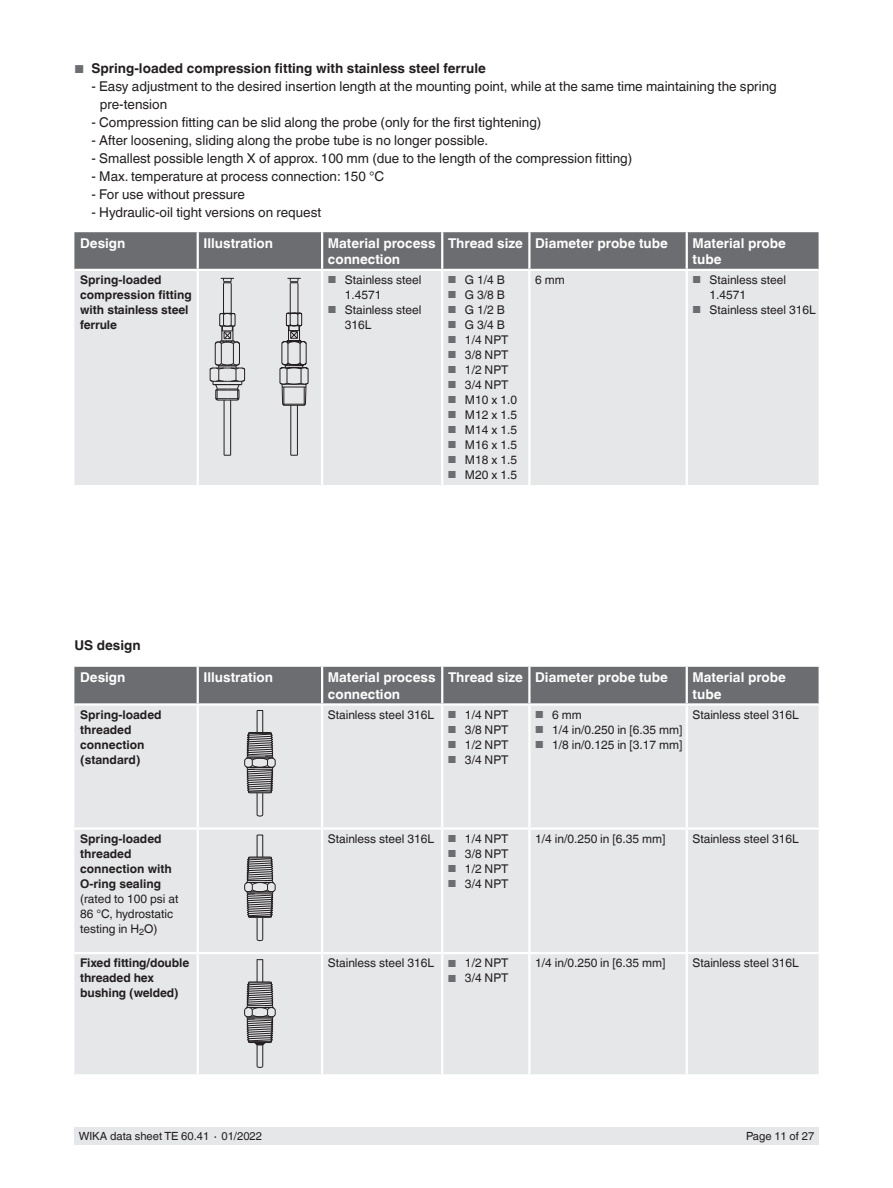
<style>
.page{position:relative;width:893px;height:1188px;background:#fff}
.page>*{position:absolute;margin:0;border:0;box-sizing:border-box;transform-origin:0 0}
.t1{font:13.5px/18px "Helvetica World";color:#231f20}
.t2{font:700 13.5px/16.5px "Helvetica World";color:#fff}
.t3{font:700 13.5px "Helvetica World";color:#231f20}
.t4{font:12px/15px "Helvetica World";color:#231f20}
.t5{font:700 12px/15px "Helvetica World";color:#231f20}
.t6{font:11.25px "Helvetica World";color:#231f20}
.s1{font-weight:400;font-size:11.55px;color:#6c6d70}
.s2{font-size:10.2px;color:#6c6d70}
</style>
<div class="page">
<div style="left:74px;top:1128px;width:745px;height:17px;background:#e6e7e9"></div>
<div style="left:74px;top:667px;width:745px;height:36px;background:#6c6d70"></div>
<div style="left:74px;top:706px;width:745px;height:368px;background:#e6e7e9"></div>
<hr style="left:197px;top:667px;width:2px;height:36px;background:#fff">
<hr style="left:321px;top:667px;width:2px;height:36px;background:#fff">
<hr style="left:441px;top:667px;width:2px;height:36px;background:#fff">
<hr style="left:528px;top:667px;width:2px;height:36px;background:#fff">
<hr style="left:686px;top:667px;width:2px;height:36px;background:#fff">
<hr style="left:197px;top:706px;width:2px;height:121px;background:#fff">
<hr style="left:321px;top:706px;width:2px;height:121px;background:#fff">
<hr style="left:441px;top:706px;width:2px;height:121px;background:#fff">
<hr style="left:528px;top:706px;width:2px;height:121px;background:#fff">
<hr style="left:686px;top:706px;width:2px;height:121px;background:#fff">
<hr style="left:74px;top:827px;width:124px;height:3px;background:#fff">
<hr style="left:198px;top:827px;width:124px;height:3px;background:#fff">
<hr style="left:197px;top:830px;width:2px;height:122px;background:#fff">
<hr style="left:74px;top:952px;width:124px;height:2px;background:#fff">
<hr style="left:198px;top:952px;width:124px;height:2px;background:#fff">
<hr style="left:197px;top:954px;width:2px;height:120px;background:#fff">
<hr style="left:322px;top:952px;width:120px;height:2px;background:#fff">
<hr style="left:442px;top:952px;width:87px;height:2px;background:#fff">
<hr style="left:529px;top:952px;width:158px;height:2px;background:#fff">
<hr style="left:687px;top:952px;width:132px;height:2px;background:#fff">
<hr style="left:442px;top:827px;width:87px;height:3px;background:#fff">
<hr style="left:529px;top:827px;width:158px;height:3px;background:#fff">
<hr style="left:528px;top:830px;width:2px;height:122px;background:#fff">
<hr style="left:528px;top:954px;width:2px;height:120px;background:#fff">
<hr style="left:322px;top:827px;width:120px;height:3px;background:#fff">
<hr style="left:321px;top:830px;width:2px;height:122px;background:#fff">
<hr style="left:441px;top:830px;width:2px;height:122px;background:#fff">
<hr style="left:321px;top:954px;width:2px;height:120px;background:#fff">
<hr style="left:441px;top:954px;width:2px;height:120px;background:#fff">
<hr style="left:687px;top:827px;width:132px;height:3px;background:#fff">
<hr style="left:686px;top:830px;width:2px;height:122px;background:#fff">
<hr style="left:686px;top:954px;width:2px;height:120px;background:#fff">
<svg style="left:244px;top:710px;width:32px;height:107px;background:#afaeb0"></svg>
<svg style="left:244px;top:835px;width:32px;height:106px;background:#afaeb0"></svg>
<svg style="left:244px;top:959px;width:32px;height:109px;background:#afaeb0"></svg>
<div style="left:74px;top:232px;width:745px;height:37px;background:#6c6d70"></div>
<div style="left:74px;top:271px;width:745px;height:214px;background:#e6e7e9"></div>
<hr style="left:197px;top:232px;width:2px;height:37px;background:#fff">
<hr style="left:321px;top:232px;width:2px;height:37px;background:#fff">
<hr style="left:441px;top:232px;width:2px;height:37px;background:#fff">
<hr style="left:528px;top:232px;width:2px;height:37px;background:#fff">
<hr style="left:686px;top:232px;width:2px;height:37px;background:#fff">
<hr style="left:197px;top:271px;width:2px;height:214px;background:#fff">
<hr style="left:321px;top:271px;width:2px;height:214px;background:#fff">
<hr style="left:441px;top:271px;width:2px;height:214px;background:#fff">
<hr style="left:528px;top:271px;width:2px;height:214px;background:#fff">
<hr style="left:686px;top:271px;width:2px;height:214px;background:#fff">
<hr style="left:230px;top:400px;width:1px;height:55px;background:#231f20">
<hr style="left:224px;top:400px;width:1px;height:55px;background:#231f20">
<hr style="left:297px;top:405px;width:1px;height:50px;background:#231f20">
<hr style="left:290px;top:405px;width:1px;height:50px;background:#231f20">
<svg style="left:209px;top:278px;width:42px;height:123px;background:#c9cacc"></svg>
<svg style="left:265px;top:278px;width:77px;height:128px;background:#d8d8da"></svg>
<p class="t3" style="left:74px;top:61px;width:413px"><span class="s1">■</span> Spring-loaded compression fitting with stainless steel ferrule</p>
<p class="t1" style="left:100px;top:78px;width:678px;text-indent:-9px">- Easy adjustment to the desired insertion length at the mounting point, while at the same time maintaining the spring pre-tension</p>
<p class="t1" style="left:91px;top:114px;width:451px">- Compression fitting can be slid along the probe (only for the first tightening)</p>
<p class="t1" style="left:91px;top:132px;width:398px">- After loosening, sliding along the probe tube is no longer possible.</p>
<p class="t1" style="left:91px;top:150px;width:542px">- Smallest possible length X of approx. 100 mm (due to the length of the compression fitting)</p>
<p class="t1" style="left:91px;top:168px;width:294px">- Max. temperature at process connection: 150 °C</p>
<p class="t1" style="left:91px;top:186px;width:155px">- For use without pressure</p>
<p class="t1" style="left:91px;top:204px;width:231px">- Hydraulic-oil tight versions on request</p>
<p class="t2" style="left:80px;top:235px;width:47px">Design</p>
<p class="t2" style="left:203px;top:235px;width:71px">Illustration</p>
<p class="t2" style="left:328px;top:235px;width:109px">Material process connection</p>
<p class="t2" style="left:448px;top:235px;width:221px">Thread size Diameter probe tube</p>
<p class="t2" style="left:692px;top:235px;width:95px">Material probe tube</p>
<p class="t5" style="left:80px;top:273px;width:113px">Spring-loaded compression fitting with stainless steel ferrule</p>
<p class="t4" style="left:345px;top:273px;width:78px;text-indent:-17px"><span class="s2">■</span> Stainless steel<br>1.4571</p>
<p class="t4" style="left:448px;top:273px;width:58px"><span class="s2">■</span> G 1/4 B</p>
<p class="t4" style="left:448px;top:288px;width:58px"><span class="s2">■</span> G 3/8 B</p>
<p class="t4" style="left:448px;top:303px;width:58px"><span class="s2">■</span> G 1/2 B</p>
<p class="t4" style="left:448px;top:318px;width:58px"><span class="s2">■</span> G 3/4 B</p>
<p class="t4" style="left:448px;top:333px;width:62px"><span class="s2">■</span> 1/4 NPT</p>
<p class="t4" style="left:448px;top:348px;width:62px"><span class="s2">■</span> 3/8 NPT</p>
<p class="t4" style="left:448px;top:363px;width:62px"><span class="s2">■</span> 1/2 NPT</p>
<p class="t4" style="left:448px;top:378px;width:62px"><span class="s2">■</span> 3/4 NPT</p>
<p class="t4" style="left:448px;top:393px;width:71px"><span class="s2">■</span> M10 x 1.0</p>
<p class="t4" style="left:448px;top:408px;width:71px"><span class="s2">■</span> M12 x 1.5</p>
<p class="t4" style="left:448px;top:423px;width:71px"><span class="s2">■</span> M14 x 1.5</p>
<p class="t4" style="left:448px;top:438px;width:71px"><span class="s2">■</span> M16 x 1.5</p>
<p class="t4" style="left:448px;top:453px;width:71px"><span class="s2">■</span> M18 x 1.5</p>
<p class="t4" style="left:448px;top:468px;width:71px"><span class="s2">■</span> M20 x 1.5</p>
<p class="t4" style="left:535px;top:273px;width:31px">6 mm</p>
<p class="t4" style="left:709px;top:273px;width:78px;text-indent:-17px"><span class="s2">■</span> Stainless steel<br>1.4571</p>
<p class="t4" style="left:692px;top:303px;width:125px"><span class="s2">■</span> Stainless steel 316L</p>
<p class="t4" style="left:345px;top:303px;width:78px;text-indent:-17px"><span class="s2">■</span> Stainless steel<br>316L</p>
<p class="t3" style="left:74px;top:638px;width:68px">US design</p>
<p class="t2" style="left:80px;top:669px;width:47px">Design</p>
<p class="t2" style="left:203px;top:669px;width:71px">Illustration</p>
<p class="t2" style="left:328px;top:669px;width:109px">Material process connection</p>
<p class="t2" style="left:448px;top:669px;width:221px">Thread size Diameter probe tube</p>
<p class="t2" style="left:692px;top:669px;width:95px">Material probe tube</p>
<p class="t5" style="left:80px;top:707px;width:83px">Spring-loaded threaded connection (standard)</p>
<p class="t4" style="left:328px;top:707px;width:182px">Stainless steel 316L <span class="s2">■</span> 1/4 NPT</p>
<p class="t4" style="left:692px;top:707px;width:108px">Stainless steel 316L</p>
<p class="t4" style="left:535px;top:707px;width:48px"><span class="s2">■</span> 6 mm</p>
<p class="t4" style="left:535px;top:722px;width:149px"><span class="s2">■</span> 1/4 in/0.250 in [6.35 mm]</p>
<p class="t4" style="left:535px;top:737px;width:149px"><span class="s2">■</span> 1/8 in/0.125 in [3.17 mm]</p>
<p class="t4" style="left:448px;top:722px;width:62px"><span class="s2">■</span> 3/8 NPT</p>
<p class="t4" style="left:448px;top:737px;width:62px"><span class="s2">■</span> 1/2 NPT</p>
<p class="t4" style="left:448px;top:752px;width:62px"><span class="s2">■</span> 3/4 NPT</p>
<p class="t5" style="left:80px;top:831px;width:93px">Spring-loaded threaded connection with<br>O-ring sealing</p>
<p class="t4" style="left:80px;top:891px;width:100px">(rated to 100 psi at<br>86 °C, hydrostatic testing in H<sub>2</sub>O)</p>
<p class="t4" style="left:328px;top:831px;width:182px">Stainless steel 316L <span class="s2">■</span> 1/4 NPT</p>
<p class="t4" style="left:448px;top:846px;width:62px"><span class="s2">■</span> 3/8 NPT</p>
<p class="t4" style="left:448px;top:861px;width:62px"><span class="s2">■</span> 1/2 NPT</p>
<p class="t4" style="left:448px;top:876px;width:62px"><span class="s2">■</span> 3/4 NPT</p>
<p class="t5" style="left:80px;top:956px;width:111px">Fixed fitting/double threaded hex bushing (welded)</p>
<p class="t4" style="left:328px;top:956px;width:182px">Stainless steel 316L <span class="s2">■</span> 1/2 NPT</p>
<p class="t4" style="left:448px;top:971px;width:62px"><span class="s2">■</span> 3/4 NPT</p>
<p class="t4" style="left:535px;top:831px;width:132px">1/4 in/0.250 in [6.35 mm]</p>
<p class="t4" style="left:692px;top:831px;width:108px">Stainless steel 316L</p>
<p class="t4" style="left:535px;top:956px;width:132px">1/4 in/0.250 in [6.35 mm]</p>
<p class="t4" style="left:692px;top:956px;width:108px">Stainless steel 316L</p>
<p class="t6" style="left:79px;top:1130px;width:185px">WIKA data sheet TE 60.41 ∙ 01/2022</p>
<p class="t6" style="left:746px;top:1130px;width:70px">Page 11 of 27</p>
</div>
